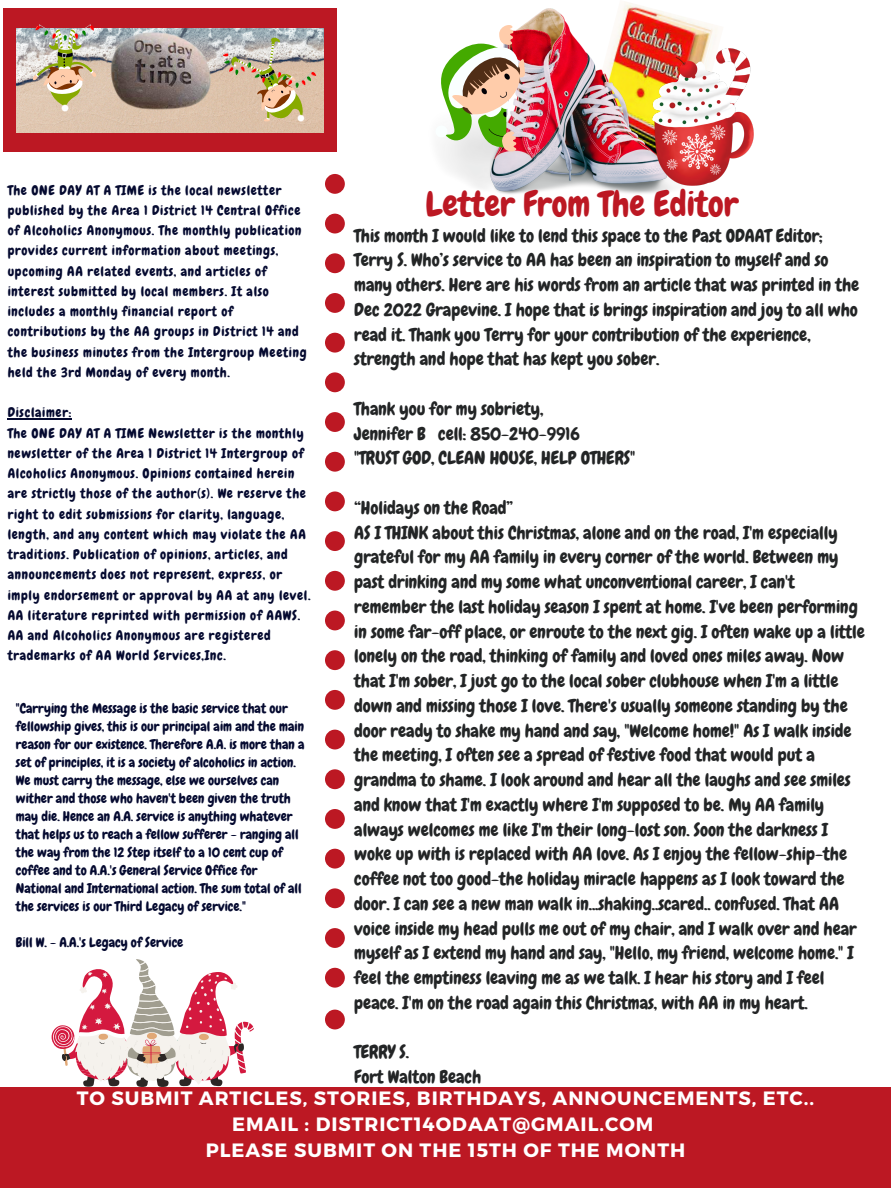
<style>
.page{position:relative;width:891px;height:1188px;background:#bc1823}
.page>*{position:absolute;margin:0;border:0;box-sizing:border-box;transform-origin:0 0}
.t1{font:34.95px "Chewy";color:#bc1823}
.t2{font:700 19.35px "Montserrat";letter-spacing:.05em;color:#fff}
.t3{font:18px/24.8px "Chewy";letter-spacing:-.005em;color:#232526}
.t4{font:13.5px/20.2px "Chewy";letter-spacing:.05em;color:#050a30}
.t5{font:13.5px/18px "Chewy";color:#050a30}
</style>
<div class="page">
<div style="left:0;top:0;width:891px;height:1087px;background:#fff"></div>
<div style="left:4px;top:8px;width:333px;height:144px;background:#bc1823"></div>
<svg style="left:325px;top:174px;width:20px;height:814px"></svg>
<svg style="left:325px;top:1010px;width:20px;height:20px"></svg>
<img style="left:16px;top:28px;width:307px;height:105px">
<img style="left:623px;top:2px;width:95px;height:47px">
<img style="left:443px;top:8px;width:247px;height:186px">
<img style="left:33px;top:24px;width:64px;height:88px">
<svg style="left:441px;top:19px;width:85px;height:132px"></svg>
<img style="left:653px;top:49px;width:101px;height:137px">
<img style="left:223px;top:35px;width:93px;height:90px">
<svg style="left:51px;top:959px;width:203px;height:128px"></svg>
<hr style="left:8px;top:419px;width:64px;height:1px;background:#050a30">
<p class="t4" style="left:8px;top:180px;width:300px">The ONE DAY AT A TIME is the local newsletter published by the Area 1 District 14 Central Office of Alcoholics Anonymous. The monthly publication provides current information about meetings, upcoming AA related events, and articles of interest submitted by local members. It also includes a monthly financial report of contributions by the AA groups in District 14 and the business minutes from the Intergroup Meeting held the 3rd Monday of every month.</p>
<p class="t4" style="left:8px;top:403px;width:65px">Disclaimer:</p>
<p class="t4" style="left:8px;top:423px;width:304px">The ONE DAY AT A TIME Newsletter is the monthly newsletter of the Area 1 District 14 Intergroup of Alcoholics Anonymous. Opinions contained herein are strictly those of the author(s). We reserve the right to edit submissions for clarity, language, length, and any content which may violate the AA traditions. Publication of opinions, articles, and announcements does not represent, express, or imply endorsement or approval by AA at any level.<br>AA literature reprinted with permission of AAWS.<br>AA and Alcoholics Anonymous are registered trademarks of AA World Services,Inc.</p>
<p class="t5" style="left:16px;top:700px;width:290px">"Carrying the Message is the basic service that our fellowship gives, this is our principal aim and the main reason for our existence. Therefore A.A. is more than a set of principles, it is a society of alcoholics in action.<br>We must carry the message, else we ourselves can wither and those who haven't been given the truth may die. Hence an A.A. service is anything whatever that helps us to reach a fellow sufferer - ranging all the way from the 12 Step itself to a 10 cent cup of coffee and to A.A.'s General Service Office for National and International action. The sum total of all the services is our Third Legacy of service."</p>
<p class="t5" style="left:16px;top:934px;width:169px">Bill W. - A.A.'s Legacy of Service</p>
<p class="t1" style="left:426px;top:182px;width:315px">Letter From The Editor</p>
<p class="t3" style="left:354px;top:223px;width:470px">This month I would like to lend this space to the Past ODAAT Editor;</p>
<p class="t3" style="left:354px;top:248px;width:507px">Terry S. Who’s service to AA has been an inspiration to myself and so many others. Here are his words from an article that was printed in the Dec 2022 Grapevine. I hope that is brings inspiration and joy to all who read it. Thank you Terry for your contribution of the experience, strength and hope that has kept you sober.</p>
<p class="t3" style="left:354px;top:396px;width:191px">Thank you for my sobriety,</p>
<p class="t3" style="left:354px;top:421px;width:227px">Jennifer B cell: 850-240-9916</p>
<p class="t3" style="left:354px;top:446px;width:282px">"TRUST GOD, CLEAN HOUSE, HELP OTHERS"</p>
<p class="t3" style="left:354px;top:495px;width:161px">“Holidays on the Road”</p>
<p class="t3" style="left:354px;top:520px;width:512px">AS I THINK about this Christmas, alone and on the road, I'm especially grateful for my AA family in every corner of the world. Between my past drinking and my some what unconventional career, I can't remember the last holiday season I spent at home. I've been performing in some far-off place, or enroute to the next gig. I often wake up a little lonely on the road, thinking of family and loved ones miles away. Now that I'm sober, I just go to the local sober clubhouse when I'm a little down and missing those I love. There's usually someone standing by the door ready to shake my hand and say, "Welcome home!" As I walk inside the meeting, I often see a spread of festive food that would put a grandma to shame. I look around and hear all the laughs and see smiles and know that I'm exactly where I'm supposed to be. My AA family always welcomes me like I'm their long-lost son. Soon the darkness I woke up with is replaced with AA love. As I enjoy the fellow-ship-the coffee not too good-the holiday miracle happens as I look toward the door. I can see a new man walk in...shaking..scared.. confused. That AA voice inside my head pulls me out of my chair, and I walk over and hear</p>
<p class="t3" style="left:354px;top:941px;width:501px">myself as I extend my hand and say, "Hello, my friend, welcome home." I feel the emptiness leaving me as we talk. I hear his story and I feel peace. I'm on the road again this Christmas, with AA in my heart.</p>
<p class="t3" style="left:354px;top:1040px;width:56px">TERRY S.</p>
<p class="t3" style="left:354px;top:1065px;width:129px">Fort Walton Beach</p>
<p class="t2" style="left:77px;top:1085px;width:739px">TO SUBMIT ARTICLES, STORIES, BIRTHDAYS, ANNOUNCEMENTS, ETC..</p>
<p class="t2" style="left:232px;top:1111px;width:423px">EMAIL : DISTRICT14ODAAT@GMAIL.COM</p>
<p class="t2" style="left:206px;top:1138px;width:481px">PLEASE SUBMIT ON THE 15TH OF THE MONTH</p>
</div>
